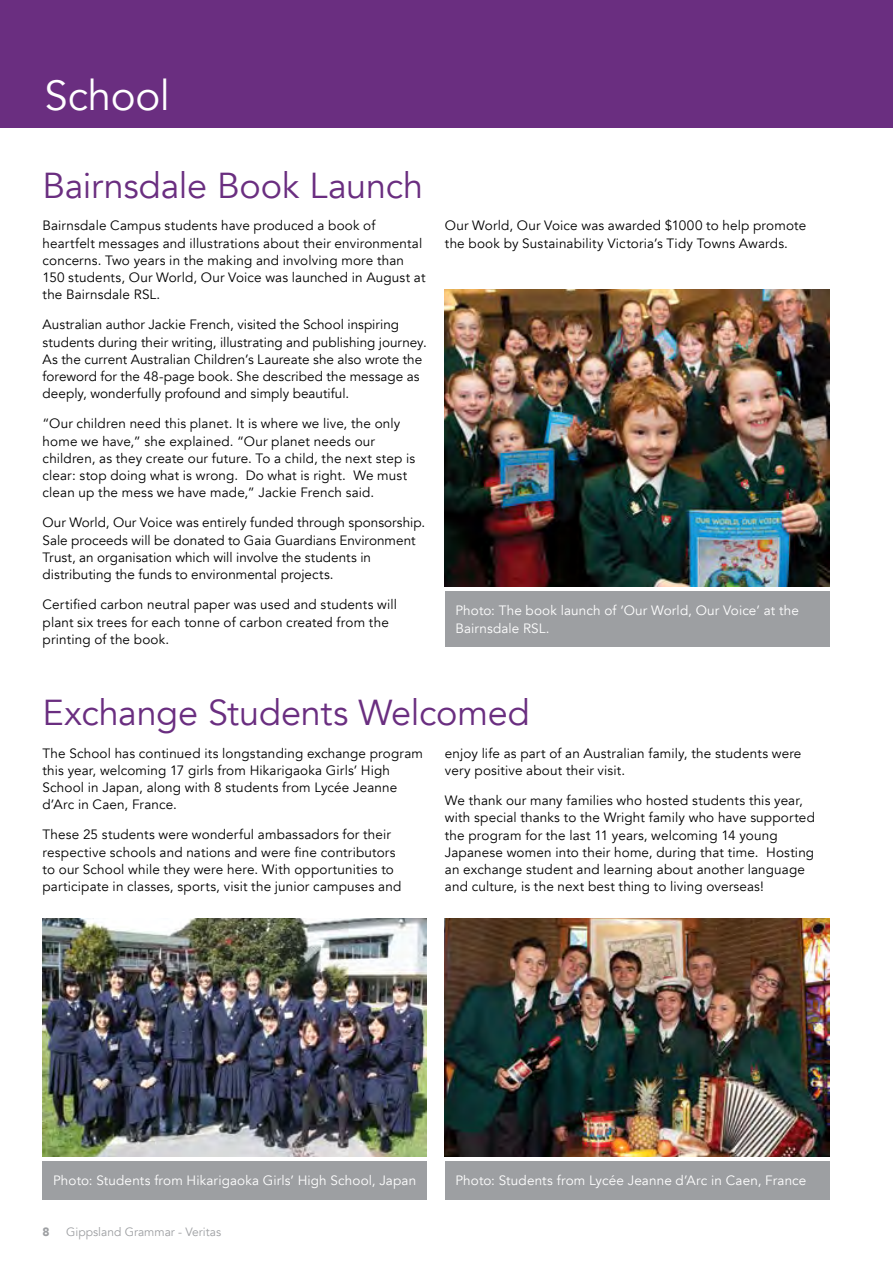
<style>
.page{position:relative;width:893px;height:1263px;background:#fff}
.page>*{position:absolute;margin:0;border:0;box-sizing:border-box;transform-origin:0 0}
.t1{font:42px "Avenir";letter-spacing:-.005em;color:#fff}
.t2{font:36px "Avenir";letter-spacing:-.01em;color:#6a2e80}
.t3{font:13.5px/17.2px "Avenir";letter-spacing:.01em;color:#000}
.t4{font:13.5px/18px "Avenir";letter-spacing:.01em;color:#fff}
.t5{font:12px "Avenir";color:#9d9fa2}
.t6{font:900 12px "Avenir";color:#9d9fa2}
</style>
<div class="page">
<div style="left:0;top:0;width:893px;height:128px;background:#6a2e80"></div>
<img style="left:445px;top:289px;width:384px;height:298px">
<img style="left:445px;top:918px;width:384px;height:239px">
<img style="left:43px;top:918px;width:384px;height:239px">
<div style="left:445px;top:591px;width:384px;height:55px;background:#9d9fa2"></div>
<div style="left:445px;top:1161px;width:384px;height:38px;background:#9d9fa2"></div>
<div style="left:43px;top:1161px;width:384px;height:38px;background:#9d9fa2"></div>
<h1 class="t1" style="left:45px;top:71px;width:127px">School</h1>
<h2 class="t2" style="left:43px;top:164px;width:382px">Bairnsdale Book Launch</h2>
<p class="t3" style="left:43px;top:217px;width:384px">Bairnsdale Campus students have produced a book of heartfelt messages and illustrations about their environmental concerns. Two years in the making and involving more than 150 students, Our World, Our Voice was launched in August at the Bairnsdale RSL.</p>
<p class="t3" style="left:43px;top:316px;width:386px">Australian author Jackie French, visited the School inspiring students during their writing, illustrating and publishing journey.<br>As the current Australian Children’s Laureate she also wrote the foreword for the 48-page book. She described the message as deeply, wonderfully profound and simply beautiful.</p>
<p class="t3" style="left:43px;top:415px;width:374px">“Our children need this planet. It is where we live, the only home we have,” she explained. “Our planet needs our children, as they create our future. To a child, the next step is clear: stop doing what is wrong. Do what is right. We must clean up the mess we have made,” Jackie French said.</p>
<p class="t3" style="left:43px;top:514px;width:384px">Our World, Our Voice was entirely funded through sponsorship.<br>Sale proceeds will be donated to Gaia Guardians Environment Trust, an organisation which will involve the students in distributing the funds to environmental projects.</p>
<p class="t3" style="left:43px;top:596px;width:356px">Certified carbon neutral paper was used and students will plant six trees for each tonne of carbon created from the printing of the book.</p>
<p class="t3" style="left:445px;top:217px;width:363px">Our World, Our Voice was awarded $1000 to help promote the book by Sustainability Victoria’s Tidy Towns Awards.</p>
<p class="t4" style="left:455px;top:602px;width:345px">Photo: The book launch of ‘Our World, Our Voice’ at the<br>Bairnsdale RSL.</p>
<h2 class="t2" style="left:43px;top:691px;width:489px">Exchange Students Welcomed</h2>
<p class="t3" style="left:43px;top:745px;width:382px">The School has continued its longstanding exchange program this year, welcoming 17 girls from Hikarigaoka Girls’ High School in Japan, along with 8 students from Lycée Jeanne d’Arc in Caen, France.</p>
<p class="t3" style="left:43px;top:826px;width:360px">These 25 students were wonderful ambassadors for their respective schools and nations and were fine contributors to our School while they were here. With opportunities to participate in classes, sports, visit the junior campuses and</p>
<p class="t3" style="left:445px;top:745px;width:358px">enjoy life as part of an Australian family, the students were very positive about their visit.</p>
<p class="t3" style="left:445px;top:792px;width:372px">We thank our many families who hosted students this year, with special thanks to the Wright family who have supported the program for the last 11 years, welcoming 14 young Japanese women into their home, during that time. Hosting an exchange student and learning about another language and culture, is the next best thing to living overseas!</p>
<p class="t4" style="left:53px;top:1172px;width:365px">Photo: Students from Hikarigaoka Girls’ High School, Japan</p>
<p class="t4" style="left:455px;top:1172px;width:352px">Photo: Students from Lycée Jeanne d’Arc in Caen, France</p>
<p class="t6" style="left:43px;top:1221px;width:9px">8</p>
<p class="t5" style="left:66px;top:1224px;width:156px">Gippsland Grammar - Veritas</p>
</div>
